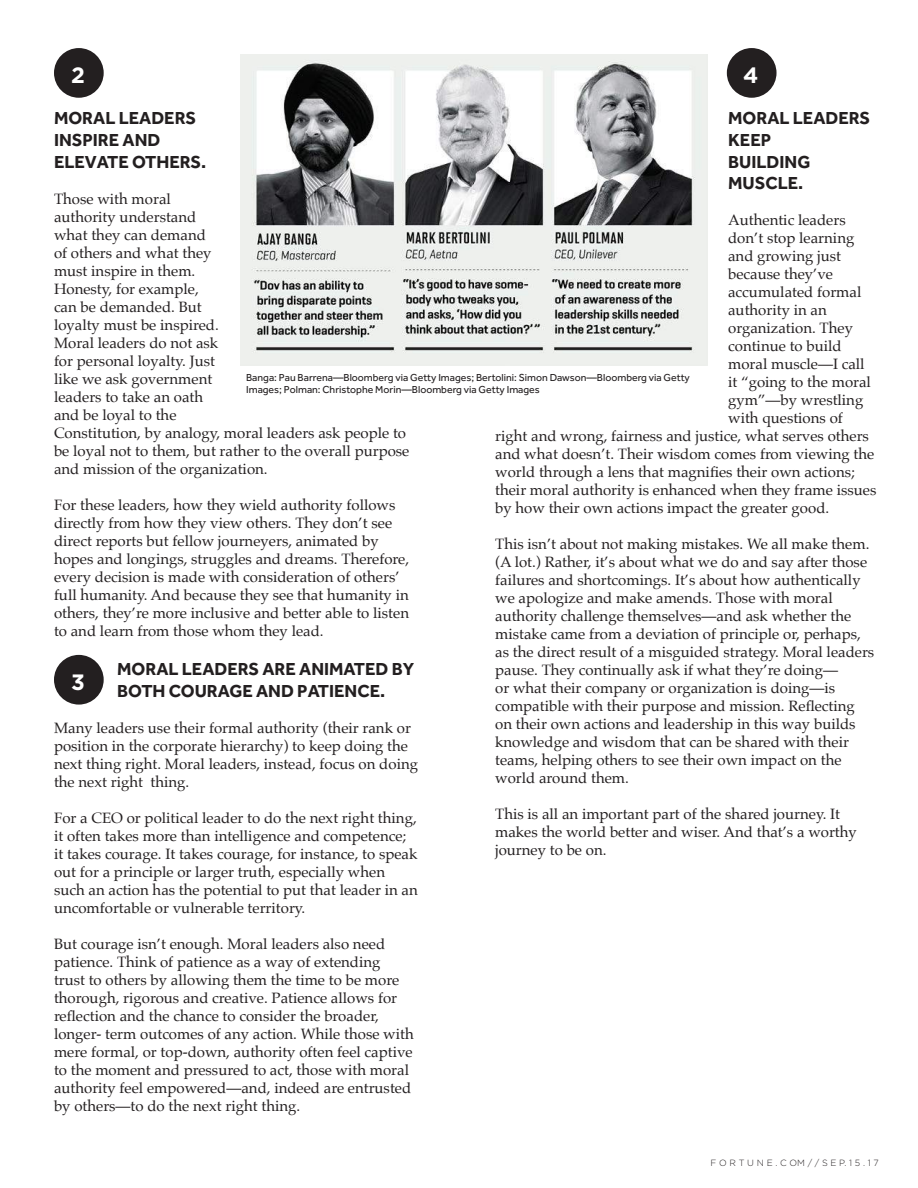
<style>
.page{position:relative;width:918px;height:1188px;background:#fff}
.page>*{position:absolute;margin:0;border:0;box-sizing:border-box;transform-origin:0 0}
.t1{font:700 22.2px "Gotham";color:#fff}
.t2{font:700 18px/21.6px "Effra";color:#231f20}
.t3{font:15px/18px "Palatino";color:#231f20}
.t4{font:10.5px/12.6px "Effra";color:#231f20}
.t5{font:300 9px "Gotham";color:#231f20}
</style>
<div class="page">
<img style="left:240px;top:54px;width:468px;height:312px">
<div style="left:54px;top:655px;width:50px;height:50px;background:#231f20;border-radius:50%"></div>
<div style="left:727px;top:48px;width:50px;height:50px;background:#231f20;border-radius:50%"></div>
<div style="left:54px;top:48px;width:50px;height:50px;background:#231f20;border-radius:50%"></div>
<h1 class="t1" style="left:71px;top:63px;width:15px">2</h1>
<h1 class="t1" style="left:743px;top:63px;width:17px">4</h1>
<p class="t2" style="left:54px;top:107px;width:154px">MORAL LEADERS<br>INSPIRE AND<br>ELEVATE OTHERS.</p>
<p class="t3" style="left:54px;top:189px;width:357px">Those with moral<br>authority understand<br>what they can demand<br>of others and what they<br>must inspire in them.<br>Honesty, for example,<br>can be demanded. But<br>loyalty must be inspired.<br>Moral leaders do not ask<br>for personal loyalty. Just<br>like we ask government<br>leaders to take an oath<br>and be loyal to the<br>Constitution, by analogy, moral leaders ask people to be loyal not to them, but rather to the overall purpose and mission of the organization.</p>
<p class="t3" style="left:54px;top:495px;width:357px">For these leaders, how they wield authority follows directly from how they view others. They don’t see direct reports but fellow journeyers, animated by hopes and longings, struggles and dreams. Therefore, every decision is made with consideration of others’ full humanity. And because they see that humanity in others, they’re more inclusive and better able to listen to and learn from those whom they lead.</p>
<p class="t2" style="left:117px;top:658px;width:299px">MORAL LEADERS ARE ANIMATED BY<br>BOTH COURAGE AND PATIENCE.</p>
<p class="t3" style="left:54px;top:719px;width:366px">Many leaders use their formal authority (their rank or position in the corporate hierarchy) to keep doing the next thing right. Moral leaders, instead, focus on doing the next right thing.</p>
<p class="t3" style="left:54px;top:809px;width:365px">For a CEO or political leader to do the next right thing, it often takes more than intelligence and competence; it takes courage. It takes courage, for instance, to speak out for a principle or larger truth, especially when such an action has the potential to put that leader in an uncomfortable or vulnerable territory.</p>
<p class="t3" style="left:54px;top:935px;width:361px">But courage isn’t enough. Moral leaders also need patience. Think of patience as a way of extending trust to others by allowing them the time to be more thorough, rigorous and creative. Patience allows for reflection and the chance to consider the broader, longer- term outcomes of any action. While those with mere formal, or top-down, authority often feel captive to the moment and pressured to act, those with moral authority feel empowered—and, indeed are entrusted by others—to do the next right thing.</p>
<p class="t2" style="left:728px;top:107px;width:143px">MORAL LEADERS<br>KEEP<br>BUILDING<br>MUSCLE.</p>
<p class="t3" style="left:728px;top:211px;width:119px">Authentic leaders</p>
<p class="t3" style="left:728px;top:229px;width:128px">don’t stop learning</p>
<p class="t3" style="left:728px;top:247px;width:114px">and growing just</p>
<p class="t3" style="left:728px;top:265px;width:106px">because they’ve</p>
<p class="t3" style="left:728px;top:283px;width:135px">accumulated formal</p>
<p class="t3" style="left:728px;top:301px;width:100px">authority in an</p>
<p class="t3" style="left:728px;top:319px;width:126px">organization. They</p>
<p class="t3" style="left:728px;top:337px;width:115px">continue to build</p>
<p class="t3" style="left:728px;top:355px;width:138px">moral muscle—I call</p>
<p class="t3" style="left:728px;top:373px;width:144px">it “going to the moral</p>
<p class="t3" style="left:728px;top:391px;width:137px">gym”—by wrestling</p>
<p class="t3" style="left:728px;top:409px;width:116px">with questions of</p>
<p class="t3" style="left:495px;top:427px;width:375px">right and wrong, fairness and justice, what serves others</p>
<p class="t3" style="left:495px;top:445px;width:381px">and what doesn’t. Their wisdom comes from viewing the</p>
<p class="t3" style="left:495px;top:463px;width:361px">world through a lens that magnifies their own actions;</p>
<p class="t3" style="left:495px;top:481px;width:383px">their moral authority is enhanced when they frame issues</p>
<p class="t3" style="left:495px;top:499px;width:336px">by how their own actions impact the greater good.</p>
<p class="t3" style="left:495px;top:535px;width:381px">This isn’t about not making mistakes. We all make them. (A lot.) Rather, it’s about what we do and say after those failures and shortcomings. It’s about how authentically we apologize and make amends. Those with moral authority challenge themselves—and ask whether the mistake came from a deviation of principle or, perhaps, as the direct result of a misguided strategy. Moral leaders pause. They continually ask if what they’re doing—<br>or what their company or organization is doing—is compatible with their purpose and mission. Reflecting on their own actions and leadership in this way builds knowledge and wisdom that can be shared with their teams, helping others to see their own impact on the world around them.</p>
<p class="t3" style="left:495px;top:805px;width:363px">This is all an important part of the shared journey. It makes the world better and wiser. And that’s a worthy journey to be on.</p>
<p class="t4" style="left:246px;top:371px;width:445px">Banga: Pau Barrena—Bloomberg via Getty Images; Bertolini: Simon Dawson—Bloomberg via Getty<br>Images; Polman: Christophe Morin—Bloomberg via Getty Images</p>
<h1 class="t1" style="left:71px;top:669px;width:15px">3</h1>
<p class="t5" style="left:711px;top:1158px;width:170px">F O R T U N E . C OM / / S E P. 1 5 . 1 7</p>
</div>
